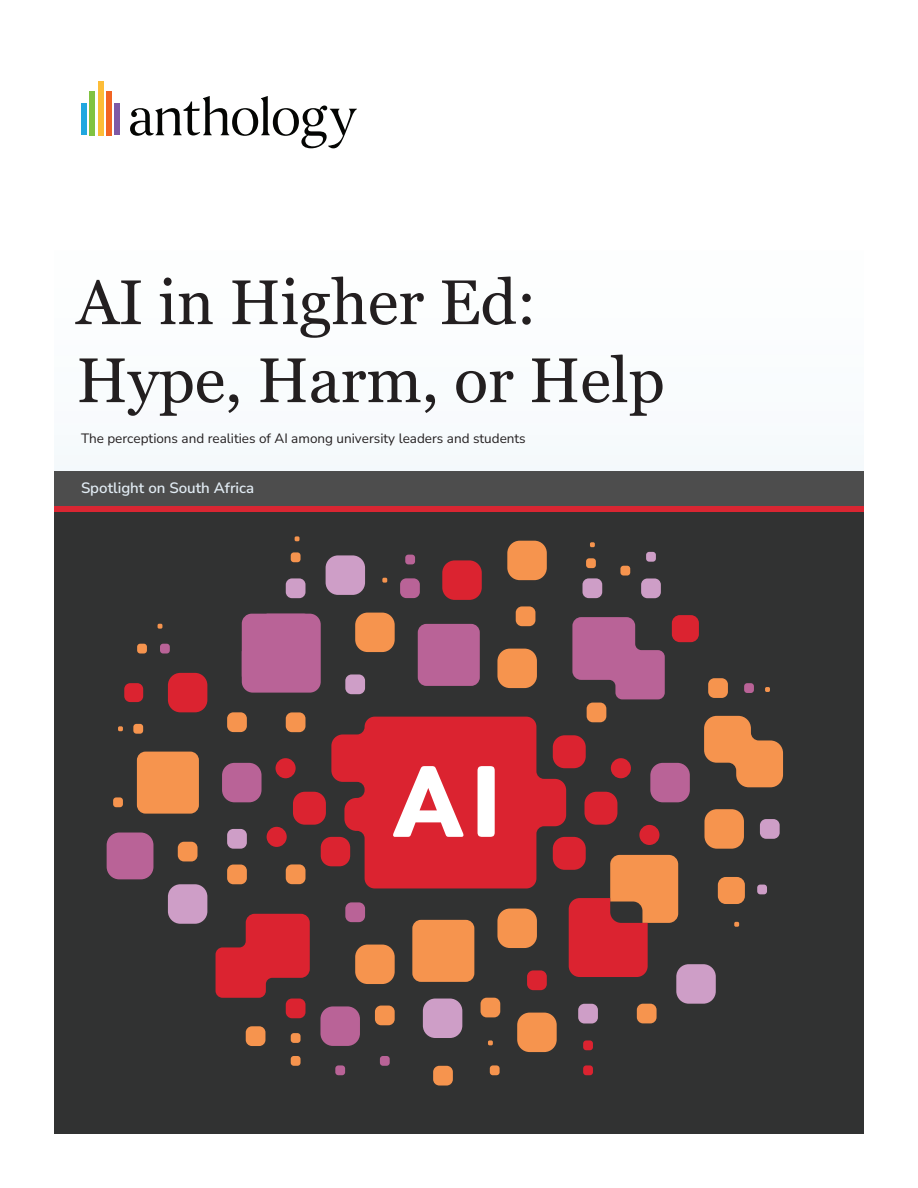
<style>
.page{position:relative;width:918px;height:1188px;background:#fff}
.page>*{position:absolute;margin:0;border:0;box-sizing:border-box;transform-origin:0 0}
.t1{font:63px/78px "Georgia";color:#231f20}
.Body{font:200 15px "Nunito Sans 12 pt";color:#e1ebf3}
.Body-2{font:200 13.5px "Nunito Sans 12 pt";color:#231f20}
</style>
<div class="page">
<div style="left:89px;top:91px;width:6px;height:44px;background:#81c342"></div>
<div style="left:98px;top:81px;width:5px;height:54px;background:#fdbd38"></div>
<div style="left:106px;top:91px;width:6px;height:44px;background:#f26423"></div>
<div style="left:114px;top:104px;width:6px;height:31px;background:#7f59a5"></div>
<div style="left:81px;top:104px;width:6px;height:31px;background:#20a7df"></div>
<svg style="left:130px;top:96px;width:227px;height:52px"></svg>
<div style="left:54px;top:471px;width:810px;height:663px;background:#313232"></div>
<svg style="left:267px;top:717px;width:392px;height:171px;fill:#db2330"></svg>
<svg style="left:393px;top:766px;width:70px;height:71px;background:#ec8c93"></svg>
<svg style="left:478px;top:766px;width:17px;height:71px"></svg>
<div style="left:286px;top:712px;width:20px;height:20px;background:#f6944e;border-radius:6px"></div>
<svg style="left:242px;top:614px;width:79px;height:79px"></svg>
<div style="left:242px;top:614px;width:71px;height:71px;background:#b96397;border-radius:10px"></div>
<svg style="left:569px;top:855px;width:109px;height:122px"></svg>
<div style="left:168px;top:673px;width:39px;height:39px;background:#db2330;border-radius:12px"></div>
<div style="left:345px;top:902px;width:20px;height:20px;background:#b96397;border-radius:6px"></div>
<div style="left:227px;top:712px;width:20px;height:20px;background:#f6944e;border-radius:6px"></div>
<div style="left:345px;top:674px;width:20px;height:20px;background:#ce9ec7;border-radius:6px"></div>
<div style="left:227px;top:865px;width:20px;height:19px;background:#f6944e;border-radius:6px"></div>
<div style="left:286px;top:864px;width:20px;height:20px;background:#f6944e;border-radius:6px"></div>
<div style="left:227px;top:829px;width:20px;height:20px;background:#ce9ec7;border-radius:6px"></div>
<div style="left:286px;top:578px;width:20px;height:20px;background:#ce9ec7;border-radius:6px"></div>
<div style="left:587px;top:703px;width:19px;height:19px;background:#f6944e;border-radius:6px"></div>
<div style="left:641px;top:578px;width:20px;height:20px;background:#ce9ec7;border-radius:6px"></div>
<div style="left:326px;top:555px;width:39px;height:40px;background:#ce9ec7;border-radius:12px"></div>
<div style="left:583px;top:578px;width:19px;height:20px;background:#ce9ec7;border-radius:6px"></div>
<div style="left:650px;top:763px;width:40px;height:39px;background:#b96397;border-radius:12px"></div>
<div style="left:672px;top:615px;width:27px;height:27px;background:#db2330;border-radius:8px"></div>
<div style="left:718px;top:877px;width:27px;height:27px;background:#f6944e;border-radius:8px"></div>
<svg style="left:572px;top:617px;width:93px;height:82px"></svg>
<div style="left:442px;top:560px;width:40px;height:40px;background:#db2330;border-radius:12px"></div>
<div style="left:497px;top:649px;width:40px;height:39px;background:#f6944e;border-radius:12px"></div>
<div style="left:516px;top:606px;width:19px;height:20px;background:#f6944e;border-radius:6px"></div>
<div style="left:527px;top:970px;width:20px;height:20px;background:#db2330;border-radius:6px"></div>
<div style="left:507px;top:541px;width:40px;height:39px;background:#f6944e;border-radius:12px"></div>
<div style="left:222px;top:763px;width:40px;height:39px;background:#b96397;border-radius:12px"></div>
<div style="left:517px;top:1013px;width:40px;height:39px;background:#f6944e;border-radius:12px"></div>
<div style="left:497px;top:909px;width:40px;height:39px;background:#f6944e;border-radius:12px"></div>
<div style="left:137px;top:752px;width:62px;height:62px;background:#f6944e;border-radius:9px"></div>
<div style="left:412px;top:920px;width:62px;height:62px;background:#f6944e;border-radius:9px"></div>
<div style="left:418px;top:624px;width:62px;height:62px;background:#b96397;border-radius:9px"></div>
<div style="left:481px;top:998px;width:19px;height:19px;background:#f6944e;border-radius:6px"></div>
<div style="left:433px;top:1066px;width:20px;height:20px;background:#f6944e;border-radius:6px"></div>
<div style="left:335px;top:1065px;width:10px;height:10px;background:#b96397;border-radius:3px"></div>
<div style="left:490px;top:1065px;width:10px;height:10px;background:#f6944e;border-radius:3px"></div>
<div style="left:583px;top:1065px;width:10px;height:10px;background:#db2330;border-radius:3px"></div>
<div style="left:380px;top:1056px;width:10px;height:10px;background:#b96397;border-radius:3px"></div>
<div style="left:291px;top:1056px;width:10px;height:10px;background:#f6944e;border-radius:3px"></div>
<div style="left:291px;top:1033px;width:10px;height:10px;background:#f6944e;border-radius:3px"></div>
<div style="left:137px;top:644px;width:10px;height:10px;background:#f6944e;border-radius:3px"></div>
<div style="left:405px;top:555px;width:10px;height:9px;background:#b96397;border-radius:3px"></div>
<div style="left:586px;top:558px;width:10px;height:10px;background:#f6944e;border-radius:3px"></div>
<div style="left:646px;top:552px;width:10px;height:10px;background:#ce9ec7;border-radius:3px"></div>
<div style="left:620px;top:566px;width:10px;height:10px;background:#f6944e;border-radius:3px"></div>
<div style="left:160px;top:644px;width:10px;height:10px;background:#b96397;border-radius:3px"></div>
<div style="left:583px;top:1040px;width:10px;height:10px;background:#db2330;border-radius:3px"></div>
<svg style="left:488px;top:1040px;width:5px;height:5px"></svg>
<svg style="left:158px;top:624px;width:4px;height:5px"></svg>
<svg style="left:382px;top:578px;width:5px;height:5px"></svg>
<svg style="left:590px;top:542px;width:5px;height:5px"></svg>
<div style="left:757px;top:885px;width:10px;height:9px;background:#ce9ec7;border-radius:3px"></div>
<svg style="left:734px;top:922px;width:5px;height:5px"></svg>
<div style="left:291px;top:552px;width:10px;height:10px;background:#f6944e;border-radius:3px"></div>
<svg style="left:295px;top:536px;width:5px;height:5px"></svg>
<div style="left:708px;top:678px;width:20px;height:20px;background:#f6944e;border-radius:6px"></div>
<div style="left:744px;top:683px;width:10px;height:10px;background:#b96397;border-radius:3px"></div>
<svg style="left:765px;top:687px;width:5px;height:5px"></svg>
<div style="left:133px;top:724px;width:10px;height:10px;background:#f6944e;border-radius:3px"></div>
<div style="left:113px;top:797px;width:10px;height:10px;background:#f6944e;border-radius:3px"></div>
<svg style="left:118px;top:726px;width:5px;height:5px"></svg>
<svg style="left:704px;top:716px;width:79px;height:71px"></svg>
<div style="left:760px;top:819px;width:20px;height:20px;background:#ce9ec7;border-radius:6px"></div>
<div style="left:704px;top:809px;width:40px;height:40px;background:#f6944e;border-radius:12px"></div>
<div style="left:637px;top:1004px;width:20px;height:19px;background:#f6944e;border-radius:6px"></div>
<div style="left:676px;top:964px;width:40px;height:40px;background:#ce9ec7;border-radius:12px"></div>
<div style="left:578px;top:1004px;width:20px;height:20px;background:#ce9ec7;border-radius:6px"></div>
<div style="left:168px;top:884px;width:39px;height:40px;background:#ce9ec7;border-radius:12px"></div>
<div style="left:286px;top:999px;width:20px;height:19px;background:#db2330;border-radius:6px"></div>
<div style="left:107px;top:833px;width:46px;height:46px;background:#b96397;border-radius:13px"></div>
<div style="left:178px;top:842px;width:20px;height:19px;background:#f6944e;border-radius:6px"></div>
<svg style="left:216px;top:914px;width:94px;height:84px"></svg>
<div style="left:355px;top:945px;width:40px;height:39px;background:#f6944e;border-radius:12px"></div>
<div style="left:355px;top:613px;width:40px;height:39px;background:#f6944e;border-radius:12px"></div>
<div style="left:400px;top:578px;width:20px;height:20px;background:#b96397;border-radius:6px"></div>
<div style="left:375px;top:1006px;width:20px;height:19px;background:#f6944e;border-radius:6px"></div>
<div style="left:246px;top:1026px;width:19px;height:20px;background:#f6944e;border-radius:6px"></div>
<div style="left:320px;top:1006px;width:40px;height:40px;background:#b96397;border-radius:12px"></div>
<div style="left:423px;top:999px;width:39px;height:39px;background:#ce9ec7;border-radius:12px"></div>
<div style="left:124px;top:683px;width:19px;height:19px;background:#db2330;border-radius:6px"></div>
<div style="left:54px;top:471px;width:810px;height:37px;background:#4d4d4d"></div>
<div style="left:54px;top:506px;width:810px;height:6px;background:#d92632"></div>
<p class="t1" style="left:76px;top:261px;width:590px">AI in Higher Ed:<br>Hype, Harm, or Help</p>
<p class="Body-2" style="left:81px;top:429px;width:446px">The perceptions and realities of AI among university leaders and students</p>
<p class="Body" style="left:81px;top:478px;width:175px">Spotlight on South Africa</p>
</div>
